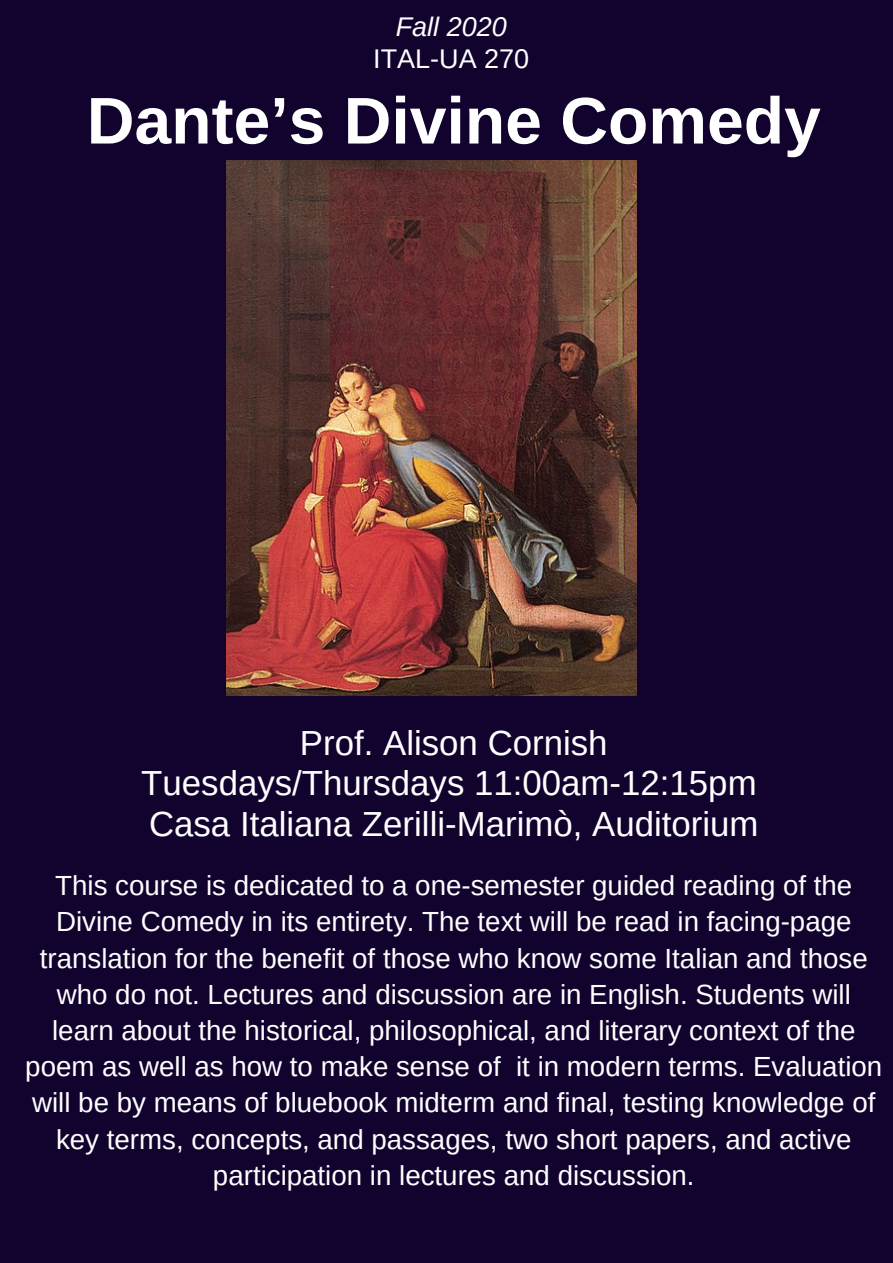
<style>
.page{position:relative;width:893px;height:1263px;background:#fff}
.page>*{position:absolute;margin:0;border:0;box-sizing:border-box;transform-origin:0 0}
.t1{font:700 66px "Arimo";color:#fff}
.t2{font:34.8px/40.6px "Arimo";color:#fff;text-align:center}
.t3{font:27.67px/36.2px "Arimo";color:#fff;text-align:center}
.t4{font:27px "Arimo";color:#fff}
.t5{font:italic 27px "Arimo";color:#fff}
</style>
<div class="page">
<div style="left:0;top:0;width:892px;height:1263px;background:#11032e"></div>
<img style="left:227px;top:161px;width:409px;height:535px">
<p class="t5" style="left:396px;top:11px;width:113px">Fall 2020</p>
<p class="t4" style="left:373px;top:44px;width:157px">ITAL-UA 270</p>
<h1 class="t1" style="left:87px;top:84px;width:735px">Dante’s Divine Comedy</h1>
<p class="t2" style="left:141px;top:722px;width:619px">Prof. Alison Cornish<br>Tuesdays/Thursdays 11:00am-12:15pm<br>Casa Italiana Zerilli-Marimò, Auditorium</p>
<p class="t3" style="left:25px;top:867px;width:858px">This course is dedicated to a one-semester guided reading of the Divine Comedy in its entirety. The text will be read in facing-page translation for the benefit of those who know some Italian and those who do not. Lectures and discussion are in English. Students will learn about the historical, philosophical, and literary context of the poem as well as how to make sense of it in modern terms. Evaluation will be by means of bluebook midterm and final, testing knowledge of key terms, concepts, and passages, two short papers, and active participation in lectures and discussion.</p>
</div>
